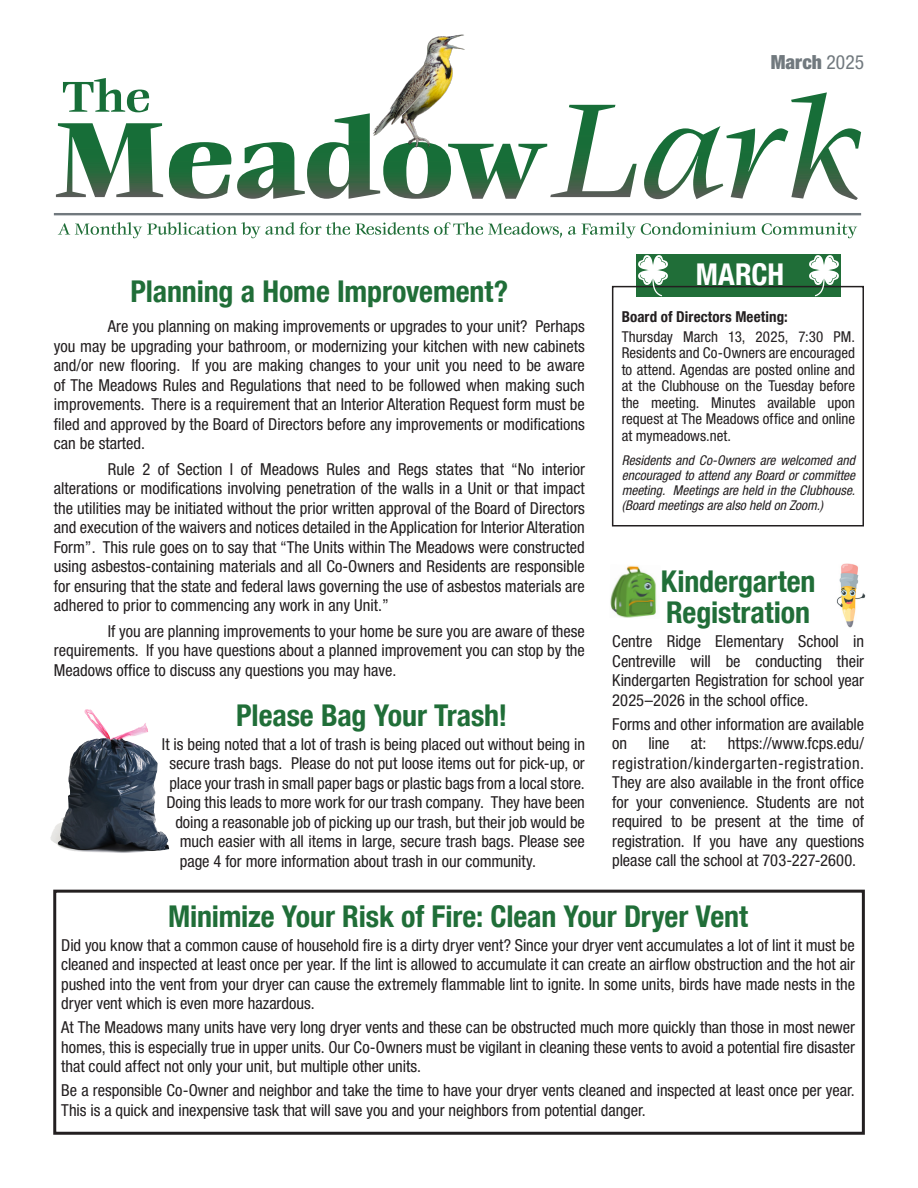
<style>
.page{position:relative;width:918px;height:1188px;background:#fff}
.page>*{position:absolute;margin:0;border:0;box-sizing:border-box;transform-origin:0 0}
.Headline{font:700 condensed 30px/31.5px "Helvetica Neue LT Com";letter-spacing:-.005em;color:#206e38}
.Headline-2{font:700 condensed 30px "Helvetica Neue LT Com";color:#fff}
.t1{font:900 condensed 19.5px "Helvetica Neue";color:#71797e}
.Headline-3{font:condensed 16.5px/19.5px "Helvetica Neue LT Std";letter-spacing:-.005em;color:#231f20;text-align:justify}
.Body{font:condensed 16.5px/19.5px "Helvetica Neue LT Std";color:#231f20;text-align:justify}
.Calendar{font:condensed 15px/16.5px "Helvetica Neue LT Std";color:#231f20;text-align:justify}
.Calendar-2{font:700 condensed 15px "Helvetica Neue LT Com";letter-spacing:.01em;color:#231f20}
.Calendar-3{font:italic condensed 13.5px/15px "Helvetica Neue LT Std";color:#231f20;text-align:justify}
.s1{font-family:"Helvetica Neue LT Std";font-weight:400}
</style>
<div class="page">
<div style="left:636px;top:254px;width:204px;height:42px;background:#206e38"></div>
<div style="left:53px;top:890px;width:812px;height:245px;border:3px solid #231f20"></div>
<div style="left:612px;top:286px;width:252px;height:240px;border:2px solid #231f20"></div>
<svg style="left:638px;top:255px;width:30px;height:41px"></svg>
<svg style="left:809px;top:255px;width:30px;height:41px"></svg>
<svg style="left:58px;top:222px;width:799px;height:16px"></svg>
<hr style="left:54px;top:213px;width:807px;height:2px;background:#71797e">
<svg style="left:56px;top:123px;width:107px;height:74px"></svg>
<svg style="left:169px;top:142px;width:62px;height:57px"></svg>
<svg style="left:237px;top:105px;width:400px;height:94px"></svg>
<svg style="left:644px;top:92px;width:217px;height:108px"></svg>
<svg style="left:63px;top:78px;width:86px;height:34px"></svg>
<img style="left:373px;top:34px;width:92px;height:114px">
<img style="left:68px;top:709px;width:39px;height:86px">
<img style="left:836px;top:564px;width:30px;height:64px">
<img style="left:610px;top:565px;width:47px;height:53px">
<p class="t1" style="left:771px;top:50px;width:95px">March <span class="s1">2025</span></p>
<p class="Headline-2" style="left:696px;top:256px;width:90px">MARCH</p>
<p class="Headline" style="left:131px;top:276px;width:379px">Planning a Home Improvement?</p>
<p class="Body" style="left:54px;top:317px;width:533px;text-indent:54px">Are you planning on making improvements or upgrades to your unit? Perhaps you may be upgrading your bathroom, or modernizing your kitchen with new cabinets and/or new flooring. If you are making changes to your unit you need to be aware of The Meadows Rules and Regulations that need to be followed when making such improvements. There is a requirement that an Interior Alteration Request form must be filed and approved by the Board of Directors before any improvements or modifications can be started.</p>
<p class="Body" style="left:54px;top:459px;width:533px;text-indent:54px">Rule 2 of Section I of Meadows Rules and Regs states that “No interior alterations or modifications involving penetration of the walls in a Unit or that impact the utilities may be initiated without the prior written approval of the Board of Directors and execution of the waivers and notices detailed in the Application for Interior Alteration Form”. This rule goes on to say that “The Units within The Meadows were constructed using asbestos-containing materials and all Co-Owners and Residents are responsible for ensuring that the state and federal laws governing the use of asbestos materials are adhered to prior to commencing any work in any Unit.”</p>
<p class="Body" style="left:54px;top:621px;width:533px;text-indent:54px">If you are planning improvements to your home be sure you are aware of these requirements. If you have questions about a planned improvement you can stop by the Meadows office to discuss any questions you may have.</p>
<p class="Headline" style="left:236px;top:700px;width:273px">Please Bag Your Trash!</p>
<p class="Headline-3" style="left:162px;top:734px;width:425px">It is being noted that a lot of trash is being placed out without being in</p>
<p class="Headline-3" style="left:169px;top:754px;width:417px">secure trash bags. Please do not put loose items out for pick-up, or</p>
<p class="Headline-3" style="left:169px;top:773px;width:417px">place your trash in small paper bags or plastic bags from a local store.</p>
<p class="Headline-3" style="left:166px;top:793px;width:420px">Doing this leads to more work for our trash company. They have been</p>
<p class="Headline-3" style="left:175px;top:812px;width:411px">doing a reasonable job of picking up our trash, but their job would be</p>
<p class="Headline-3" style="left:180px;top:832px;width:406px">much easier with all items in large, secure trash bags. Please see</p>
<p class="Headline-3" style="left:180px;top:851px;width:358px">page 4 for more information about trash in our community.</p>
<p class="Calendar-2" style="left:622px;top:308px;width:168px">Board of Directors Meeting:</p>
<p class="Calendar" style="left:622px;top:328px;width:235px">Thursday March 13, 2025, 7:30 PM.<br>Residents and Co-Owners are encouraged to attend. Agendas are posted online and at the Clubhouse on the Tuesday before the meeting. Minutes available upon request at The Meadows office and online at mymeadows.net.</p>
<p class="Calendar-3" style="left:622px;top:453px;width:235px">Residents and Co-Owners are welcomed and encouraged to attend any Board or committee meeting. Meetings are held in the Clubhouse. (Board meetings are also held on Zoom.)</p>
<p class="Headline" style="left:661px;top:565px;width:156px">Kindergarten<br>Registration</p>
<p class="Headline-3" style="left:612px;top:632px;width:253px">Centre Ridge Elementary School in Centreville will be conducting their Kindergarten Registration for school year 2025–2026 in the school office.</p>
<p class="Headline-3" style="left:612px;top:714px;width:253px">Forms and other information are available on</p>
<p class="Headline-3" style="left:612px;top:734px;width:253px;text-indent:116px">https://www.fcps.edu/ registration/kindergarten-registration.<br>They are also available in the front office for your convenience. Students are not required to be present at the time of registration. If you have any questions please call the school at 703-227-2600.</p>
<p class="Headline" style="left:168px;top:900px;width:582px">Minimize Your Risk of Fire: Clean Your Dryer Vent</p>
<p class="Headline-3" style="left:61px;top:935px;width:795px">Did you know that a common cause of household fire is a dirty dryer vent? Since your dryer vent accumulates a lot of lint it must be cleaned and inspected at least once per year. If the lint is allowed to accumulate it can create an airflow obstruction and the hot air pushed into the vent from your dryer can cause the extremely flammable lint to ignite. In some units, birds have made nests in the dryer vent which is even more hazardous.</p>
<p class="Headline-3" style="left:61px;top:1018px;width:795px">At The Meadows many units have very long dryer vents and these can be obstructed much more quickly than those in most newer homes, this is especially true in upper units. Our Co-Owners must be vigilant in cleaning these vents to avoid a potential fire disaster that could affect not only your unit, but multiple other units.</p>
<p class="Headline-3" style="left:61px;top:1081px;width:795px">Be a responsible Co-Owner and neighbor and take the time to have your dryer vents cleaned and inspected at least once per year.<br>This is a quick and inexpensive task that will save you and your neighbors from potential danger.</p>
<p class="Headline-3" style="left:648px;top:734px;width:23px">line</p>
<p class="Headline-3" style="left:691px;top:734px;width:17px">at:</p>
</div>
